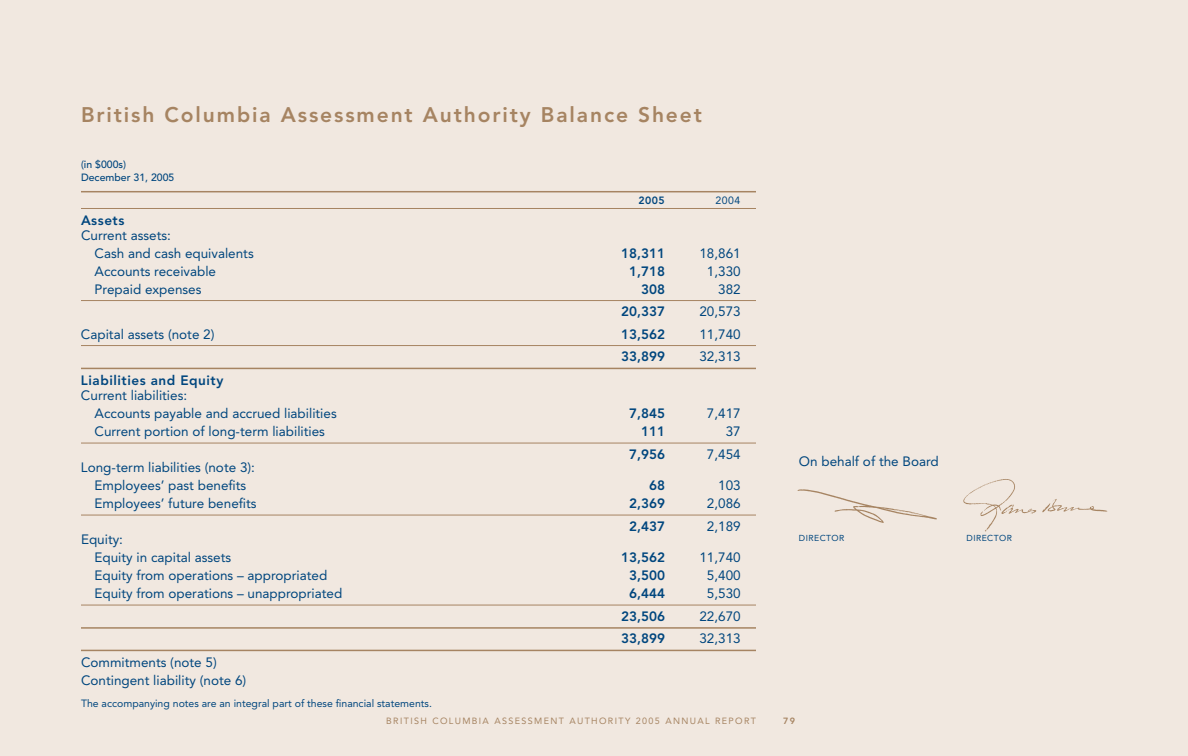
<style>
.page{position:relative;width:1188px;height:756px;background:#f1e8e0}
.page>*{position:absolute;margin:0;border:0;box-sizing:border-box;transform-origin:0 0}
.t1{font:800 21px "Avenir";letter-spacing:.09em;color:#a68462}
.t2{font:13.5px/18px "Avenir";color:#00467e}
.t3{font:800 13.5px "Avenir";color:#00467e}
.t4{font:800 13.5px "Avenir";letter-spacing:.04em;color:#00467e}
.t5{font:10.5px "Avenir";color:#00467e}
.t6{font:500 10.5px/13.5px "Avenir";color:#00467e}
.t7{font:800 10.5px "Avenir";color:#00467e}
.t8{font:9px "Avenir";letter-spacing:.15em;color:#a68462}
.t9{font:800 9px "Avenir";color:#a68462}
.t10{font:8.7px "Avenir";letter-spacing:.05em;color:#00467e}
</style>
<div class="page">
<hr style="left:81px;top:191px;width:675px;height:1px;background:#a68462">
<hr style="left:81px;top:208px;width:675px;height:1px;background:#a68462">
<hr style="left:81px;top:300px;width:675px;height:1px;background:#a68462">
<hr style="left:81px;top:345px;width:675px;height:1px;background:#a68462">
<hr style="left:81px;top:368px;width:675px;height:1px;background:#a68462">
<hr style="left:81px;top:443px;width:675px;height:1px;background:#a68462">
<hr style="left:81px;top:515px;width:675px;height:1px;background:#a68462">
<hr style="left:81px;top:605px;width:675px;height:1px;background:#a68462">
<hr style="left:81px;top:627px;width:675px;height:2px;background:#a68462">
<hr style="left:81px;top:650px;width:675px;height:1px;background:#a68462">
<img style="left:963px;top:479px;width:145px;height:53px">
<img style="left:797px;top:489px;width:140px;height:34px">
<h1 class="t1" style="left:81px;top:107px;width:623px">British Columbia Assessment Authority Balance Sheet</h1>
<p class="t6" style="left:81px;top:159px;width:95px">(in $000s)<br>December 31, 2005</p>
<p class="t7" style="left:639px;top:196px;width:28px">2005</p>
<p class="t5" style="left:716px;top:196px;width:26px">2004</p>
<p class="t3" style="left:81px;top:215px;width:45px">Assets</p>
<p class="t2" style="left:94px;top:227px;width:161px;text-indent:-14px">Current assets:<br>Cash and cash equivalents</p>
<p class="t3" style="left:621px;top:248px;width:45px">18,311</p>
<p class="t2" style="left:699px;top:245px;width:43px">18,861</p>
<p class="t2" style="left:94px;top:263px;width:123px">Accounts receivable</p>
<p class="t3" style="left:629px;top:266px;width:37px">1,718</p>
<p class="t2" style="left:707px;top:263px;width:35px">1,330</p>
<p class="t2" style="left:94px;top:281px;width:109px">Prepaid expenses</p>
<p class="t3" style="left:641px;top:284px;width:25px">308</p>
<p class="t2" style="left:718px;top:281px;width:24px">382</p>
<p class="t3" style="left:621px;top:306px;width:45px">20,337</p>
<p class="t2" style="left:699px;top:304px;width:43px">20,573</p>
<p class="t2" style="left:81px;top:326px;width:135px">Capital assets (note 2)</p>
<p class="t3" style="left:621px;top:329px;width:45px">13,562</p>
<p class="t2" style="left:699px;top:326px;width:43px">11,740</p>
<p class="t3" style="left:621px;top:351px;width:45px">33,899</p>
<p class="t2" style="left:699px;top:349px;width:43px">32,313</p>
<p class="t4" style="left:81px;top:375px;width:144px">Liabilities and Equity</p>
<p class="t2" style="left:94px;top:388px;width:244px;text-indent:-14px">Current liabilities:<br>Accounts payable and accrued liabilities</p>
<p class="t3" style="left:629px;top:408px;width:37px">7,845</p>
<p class="t2" style="left:707px;top:406px;width:35px">7,417</p>
<p class="t2" style="left:94px;top:424px;width:232px">Current portion of long-term liabilities</p>
<p class="t3" style="left:641px;top:426px;width:25px">111</p>
<p class="t2" style="left:726px;top:424px;width:17px">37</p>
<p class="t3" style="left:629px;top:449px;width:37px">7,956</p>
<p class="t2" style="left:707px;top:446px;width:35px">7,454</p>
<p class="t2" style="left:81px;top:460px;width:176px;text-align:center">Long-term liabilities (note 3):<br>Employees’ past benefits</p>
<p class="t3" style="left:649px;top:480px;width:17px">68</p>
<p class="t2" style="left:718px;top:478px;width:24px">103</p>
<p class="t2" style="left:94px;top:496px;width:164px">Employees’ future benefits</p>
<p class="t3" style="left:629px;top:498px;width:37px">2,369</p>
<p class="t2" style="left:707px;top:496px;width:35px">2,086</p>
<p class="t3" style="left:629px;top:521px;width:37px">2,437</p>
<p class="t2" style="left:707px;top:518px;width:35px">2,189</p>
<p class="t2" style="left:95px;top:532px;width:138px;text-indent:-14px">Equity:<br>Equity in capital assets</p>
<p class="t3" style="left:621px;top:552px;width:45px">13,562</p>
<p class="t2" style="left:699px;top:550px;width:43px">11,740</p>
<p class="t2" style="left:95px;top:568px;width:234px">Equity from operations – appropriated</p>
<p class="t3" style="left:629px;top:570px;width:37px">3,500</p>
<p class="t2" style="left:707px;top:568px;width:35px">5,400</p>
<p class="t2" style="left:95px;top:586px;width:249px">Equity from operations – unappropriated</p>
<p class="t3" style="left:629px;top:588px;width:37px">6,444</p>
<p class="t2" style="left:707px;top:586px;width:35px">5,530</p>
<p class="t3" style="left:621px;top:611px;width:45px">23,506</p>
<p class="t2" style="left:699px;top:608px;width:43px">22,670</p>
<p class="t3" style="left:621px;top:633px;width:45px">33,899</p>
<p class="t2" style="left:699px;top:631px;width:43px">32,313</p>
<p class="t2" style="left:81px;top:655px;width:167px">Commitments (note 5)<br>Contingent liability (note 6)</p>
<p class="t5" style="left:81px;top:700px;width:352px">The accompanying notes are an integral part of these financial statements.</p>
<p class="t2" style="left:799px;top:454px;width:141px">On behalf of the Board</p>
<p class="t10" style="left:799px;top:535px;width:47px">DIRECTOR</p>
<p class="t10" style="left:967px;top:535px;width:47px">DIRECTOR</p>
<p class="t8" style="left:386px;top:717px;width:371px">BRITISH COLUMBIA ASSESSMENT AUTHORITY 2005 ANNUAL REPORT</p>
<p class="t9" style="left:783px;top:717px;width:14px">79</p>
</div>
